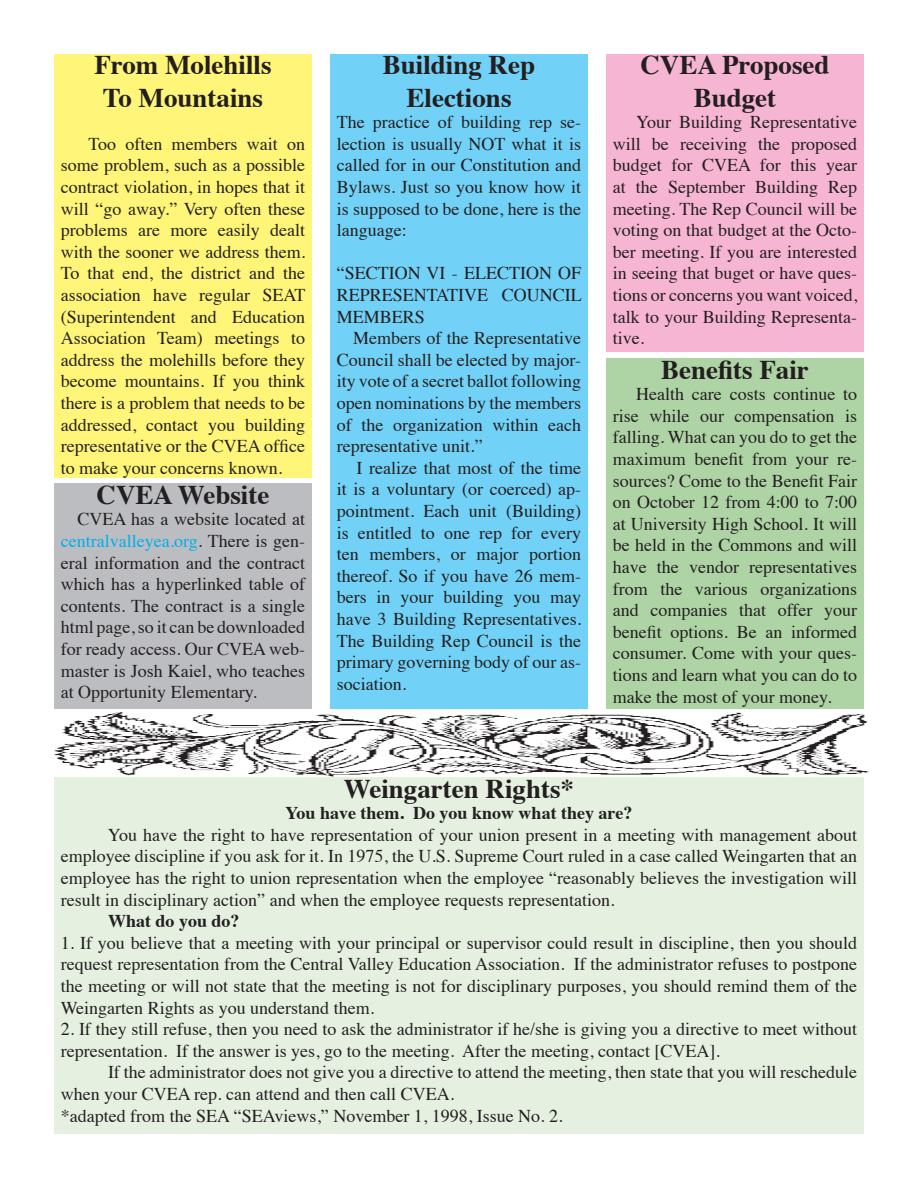
<style>
.page{position:relative;width:918px;height:1188px;background:#fff}
.page>*{position:absolute;margin:0;border:0;box-sizing:border-box;transform-origin:0 0}
.t1{font:700 27px/32.4px "Times";color:#231f20;text-align:center}
.t2{font:18px/21.6px "Times";color:#231f20;text-align:justify}
.t3{font:700 18px "Times";color:#231f20}
.s1{color:#00aeef}
</style>
<div class="page">
<div style="left:54px;top:777px;width:810px;height:357px;background:#e5f0e1"></div>
<div style="left:54px;top:54px;width:258px;height:423px;background:#fff578"></div>
<div style="left:606px;top:358px;width:258px;height:351px;background:#aed4a5"></div>
<div style="left:606px;top:54px;width:258px;height:297px;background:#f6b5d2"></div>
<div style="left:330px;top:54px;width:258px;height:654px;background:#72d1f6"></div>
<div style="left:54px;top:484px;width:258px;height:225px;background:#bcbdc0"></div>
<img style="left:54px;top:712px;width:816px;height:65px">
<h1 class="t1" style="left:94px;top:46px;width:179px">From Molehills<br>To Mountains</h1>
<p class="t2" style="left:61px;top:131px;width:246px;text-indent:28px">Too often members wait on some problem, such as a possible contract violation, in hopes that it will “go away.” Very often these problems are more easily dealt with the sooner we address them.<br>To that end, the district and the association have regular SEAT (Superintendent and Education Association Team) meetings to address the molehills before they become mountains. If you think there is a problem that needs to be addressed, contact you building representative or the CVEA office to make your concerns known.</p>
<h1 class="t1" style="left:97px;top:476px;width:174px">CVEA Website</h1>
<p class="t2" style="left:61px;top:507px;width:246px;text-indent:17px">CVEA has a website located at <span class="s1">centralvalleyea.org</span>. There is gen&shy;eral information and the contract which has a hyperlinked table of contents. The contract is a single html page, so it can be downloaded for ready access. Our CVEA web&shy;master is Josh Kaiel, who teaches at Opportunity Elementary.</p>
<h1 class="t1" style="left:383px;top:46px;width:154px">Building Rep<br>Elections</h1>
<p class="t2" style="left:337px;top:110px;width:246px">The practice of building rep se&shy;lection is usually NOT what it is called for in our Constitution and Bylaws. Just so you know how it is supposed to be done, here is the language:</p>
<p class="t2" style="left:337px;top:261px;width:247px">“SECTION VI - ELECTION OF REPRESENTATIVE COUNCIL MEMBERS</p>
<p class="t2" style="left:337px;top:326px;width:246px;text-indent:16px">Members of the Representative Council shall be elected by major&shy;ity vote of a secret ballot following open nominations by the members of the organization within each representative unit.”</p>
<p class="t2" style="left:337px;top:455px;width:246px;text-indent:20px">I realize that most of the time it is a voluntary (or coerced) ap&shy;pointment. Each unit (Building) is entitled to one rep for every ten members, or major portion thereof. So if you have 26 mem&shy;bers in your building you may have 3 Building Representatives.<br>The Building Rep Council is the primary governing body of our as&shy;sociation.</p>
<h1 class="t1" style="left:640px;top:46px;width:191px">CVEA Proposed<br>Budget</h1>
<p class="t2" style="left:613px;top:110px;width:246px;text-indent:23px">Your Building Representative will be receiving the proposed budget for CVEA for this year at the September Building Rep meeting. The Rep Council will be voting on that budget at the Octo&shy;ber meeting. If you are interested in seeing that buget or have ques&shy;tions or concerns you want voiced, talk to your Building Representa&shy;tive.</p>
<h1 class="t1" style="left:661px;top:350px;width:149px">Benefits Fair</h1>
<p class="t2" style="left:613px;top:382px;width:246px;text-indent:23px">Health care costs continue to rise while our compensation is falling. What can you do to get the maximum benefit from your re&shy;sources? Come to the Benefit Fair on October 12 from 4:00 to 7:00 at University High School. It will be held in the Commons and will have the vendor representatives from the various organizations and companies that offer your benefit options. Be an informed consumer. Come with your ques&shy;tions and learn what you can do to make the most of your money.</p>
<h1 class="t1" style="left:344px;top:769px;width:232px">Weingarten Rights*</h1>
<p class="t3" style="left:286px;top:796px;width:348px">You have them. Do you know what they are?</p>
<p class="t2" style="left:61px;top:822px;width:798px;text-indent:47px">You have the right to have representation of your union present in a meeting with management about employee discipline if you ask for it. In 1975, the U.S. Supreme Court ruled in a case called Weingarten that an employee has the right to union representation when the employee “reasonably believes the investigation will result in disciplinary action” and when the employee requests representation.</p>
<p class="t3" style="left:108px;top:904px;width:133px">What do you do?</p>
<p class="t2" style="left:61px;top:930px;width:798px">1. If you believe that a meeting with your principal or supervisor could result in discipline, then you should request representation from the Central Valley Education Association. If the administrator refuses to postpone the meeting or will not state that the meeting is not for disciplinary purposes, you should remind them of the Weingarten Rights as you understand them.</p>
<p class="t2" style="left:61px;top:1017px;width:798px">2. If they still refuse, then you need to ask the administrator if he/she is giving you a directive to meet without representation. If the answer is yes, go to the meeting. After the meeting, contact [CVEA].</p>
<p class="t2" style="left:61px;top:1060px;width:798px;text-align:left;text-indent:47px">If the administrator does not give you a directive to attend the meeting, then state that you will reschedule when your CVEA rep. can attend and then call CVEA.<br>*adapted from the SEA “SEAviews,” November 1, 1998, Issue No. 2.</p>
</div>
